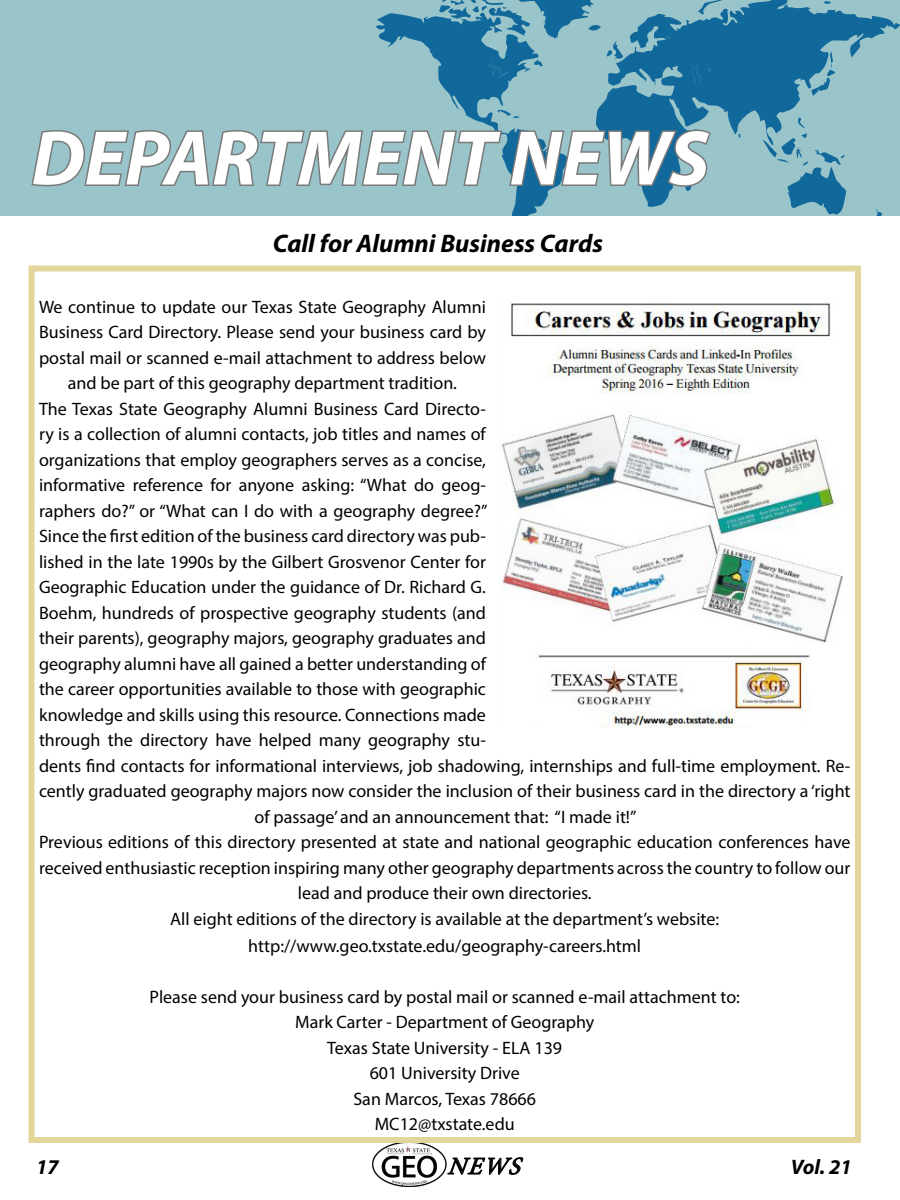
<style>
.page{position:relative;width:900px;height:1200px;background:#fff}
.page>*{position:absolute;margin:0;border:0;box-sizing:border-box;transform-origin:0 0}
.t1{font:italic 700 78px "Myriad Pro";color:#fff}
.t2{font:italic 700 25.5px "Myriad Pro";color:#000}
.t3{font:italic 24.6px "Minion Pro";color:#000}
.t4{font:italic 700 21px "Myriad Pro";color:#000}
.t5{font:18px/25.5px "Myriad Pro";color:#000;text-align:center}
</style>
<div class="page">
<img style="left:372px;top:1143px;width:75px;height:44px">
<svg style="left:402px;top:1143px;width:13px;height:13px"></svg>
<svg style="left:447px;top:1157px;width:77px;height:18px"></svg>
<div style="left:0;top:0;width:900px;height:216px;background:#98c4ca"></div>
<svg style="left:722px;top:0;width:178px;height:207px;background:#609eb6"></svg>
<svg style="left:875px;top:208px;width:7px;height:8px"></svg>
<svg style="left:811px;top:51px;width:24px;height:45px"></svg>
<svg style="left:824px;top:1px;width:7px;height:3px"></svg>
<svg style="left:738px;top:134px;width:3px;height:4px"></svg>
<svg style="left:763px;top:118px;width:83px;height:97px;background:#70a9bc"></svg>
<svg style="left:30px;top:0;width:692px;height:216px;background:#7fafbc"></svg>
<div style="left:28px;top:266px;width:833px;height:877px;border:6px solid #e3d69b"></div>
<img style="left:500px;top:303px;width:343px;height:425px">
<p class="t1" style="left:32px;top:108px;width:679px">DEPARTMENT NEWS</p>
<p class="t2" style="left:273px;top:226px;width:332px">Call for Alumni Business Cards</p>
<p class="t5" style="left:39px;top:294px;width:449px">We continue to update our Texas State Geography Alumni Business Card Directory. Please send your business card by postal mail or scanned e-mail attachment to address below and be part of this geography department tradition.</p>
<p class="t5" style="left:39px;top:396px;width:449px">The Texas State Geography Alumni Business Card Directo-</p>
<p class="t5" style="left:39px;top:421px;width:448px">ry is a collection of alumni contacts, job titles and names of</p>
<p class="t5" style="left:39px;top:447px;width:449px">organizations that employ geographers serves as a concise,</p>
<p class="t5" style="left:39px;top:472px;width:449px">informative reference for anyone asking: “What do geog-</p>
<p class="t5" style="left:39px;top:498px;width:450px">raphers do?” or “What can I do with a geography degree?”</p>
<p class="t5" style="left:39px;top:523px;width:449px">Since the first edition of the business card directory was pub-</p>
<p class="t5" style="left:39px;top:549px;width:449px">lished in the late 1990s by the Gilbert Grosvenor Center for</p>
<p class="t5" style="left:39px;top:574px;width:448px">Geographic Education under the guidance of Dr. Richard G.</p>
<p class="t5" style="left:39px;top:600px;width:449px">Boehm, hundreds of prospective geography students (and</p>
<p class="t5" style="left:39px;top:625px;width:448px">their parents), geography majors, geography graduates and</p>
<p class="t5" style="left:39px;top:651px;width:449px">geography alumni have all gained a better understanding of</p>
<p class="t5" style="left:39px;top:676px;width:448px">the career opportunities available to those with geographic</p>
<p class="t5" style="left:39px;top:702px;width:448px">knowledge and skills using this resource. Connections made</p>
<p class="t5" style="left:39px;top:727px;width:449px">through the directory have helped many geography stu-</p>
<p class="t5" style="left:39px;top:753px;width:813px">dents find contacts for informational interviews, job shadowing, internships and full-time employment. Re-</p>
<p class="t5" style="left:39px;top:778px;width:813px">cently graduated geography majors now consider the inclusion of their business card in the directory a ‘right</p>
<p class="t5" style="left:255px;top:804px;width:383px">of passage’ and an announcement that: “I made it!”</p>
<p class="t5" style="left:39px;top:829px;width:813px">Previous editions of this directory presented at state and national geographic education conferences have received enthusiastic reception inspiring many other geography departments across the country to follow our lead and produce their own directories.</p>
<p class="t5" style="left:170px;top:906px;width:550px">All eight editions of the directory is available at the department’s website:</p>
<p class="t5" style="left:248px;top:933px;width:394px">http://www.geo.txstate.edu/geography-careers.html</p>
<p class="t5" style="left:150px;top:984px;width:592px">Please send your business card by postal mail or scanned e-mail attachment to:</p>
<p class="t5" style="left:295px;top:1009px;width:301px">Mark Carter - Department of Geography</p>
<p class="t5" style="left:327px;top:1035px;width:236px">Texas State University - ELA 139</p>
<p class="t5" style="left:370px;top:1060px;width:152px">601 University Drive</p>
<p class="t5" style="left:353px;top:1086px;width:184px">San Marcos, Texas 78666</p>
<p class="t5" style="left:375px;top:1111px;width:141px">MC12@txstate.edu</p>
<p class="t4" style="left:36px;top:1153px;width:24px">17</p>
<h3 class="t3" style="left:447px;top:1150px;width:86px">NEWS</h3>
<p class="t4" style="left:791px;top:1153px;width:63px">Vol. 21</p>
</div>
